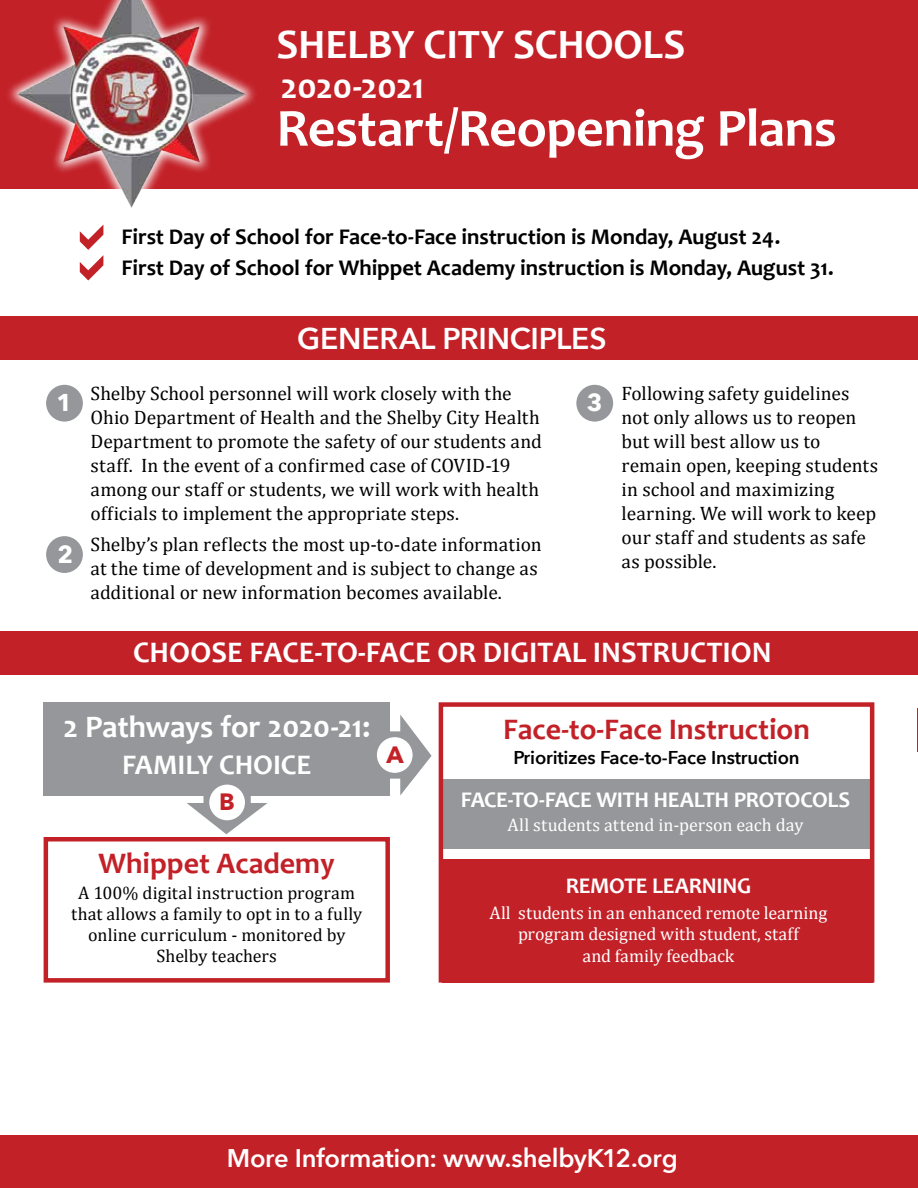
<style>
.page{position:relative;width:918px;height:1188px;background:#fff}
.page>*{position:absolute;margin:0;border:0;box-sizing:border-box;transform-origin:0 0}
.t1{font:700 54px "Candara";letter-spacing:-.01em;color:#fff}
.t2{font:700 42px "Candara";letter-spacing:-.005em;color:#fff}
.t3{font:700 36px "Candara";letter-spacing:-.015em;color:#fff}
.t4{font:700 31.5px "Candara";letter-spacing:-.01em;color:#fff}
.t5{font:700 30px "Candara";color:#fff}
.t6{font:700 30px "Candara";color:#c32128}
.t7{font:600 30px "Avenir Next";letter-spacing:-.01em;color:#fff}
.t8{font:700 28.5px "Candara";letter-spacing:-.005em;color:#fff}
.t9{font:600 25.5px "Avenir Next";letter-spacing:-.01em;color:#fff}
.t10{font:700 24.3px "Avenir Next";color:#fff}
.t11{font:700 23.55px "Avenir Next";color:#c32128}
.t12{font:700 22.5px/30.8px "Candara";letter-spacing:-.005em;color:#000}
.t13{font:700 22.5px "Candara";letter-spacing:-.015em;color:#fff}
.t14{font:19.5px/24px "Cambria";color:#000}
.t15{font:600 18.6px "Avenir Next";letter-spacing:-.01em;color:#000}
.t16{font:18px/21.6px "Cambria";letter-spacing:-.005em;color:#fff;text-align:center}
.t17{font:18px/21px "Cambria";letter-spacing:.01em;color:#000;text-align:center}
</style>
<div class="page">
<div style="left:0;top:1135px;width:918px;height:53px;background:#c32128"></div>
<div style="left:0;top:316px;width:918px;height:44px;background:#c32128"></div>
<div style="left:46px;top:385px;width:37px;height:37px;background:#95979a;border-radius:50%"></div>
<div style="left:46px;top:536px;width:37px;height:37px;background:#95979a;border-radius:50%"></div>
<div style="left:576px;top:385px;width:37px;height:37px;background:#95979a;border-radius:50%"></div>
<div style="left:44px;top:702px;width:346px;height:94px;background:#95979a"></div>
<div style="left:442px;top:779px;width:431px;height:70px;background:#95979a"></div>
<div style="left:442px;top:859px;width:431px;height:22px;background:#c32128"></div>
<div style="left:442px;top:881px;width:431px;height:102px;background:#c32128"></div>
<div style="left:439px;top:702px;width:435px;height:281px;border:4px solid #c32128"></div>
<div style="left:44px;top:837px;width:346px;height:146px;border:4px solid #c32128"></div>
<div style="left:0;top:0;width:918px;height:189px;background:#c32128"></div>
<svg style="left:187px;top:784px;width:81px;height:50px"></svg>
<div style="left:209px;top:785px;width:36px;height:35px;background:#fff;border-radius:50%"></div>
<svg style="left:387px;top:715px;width:45px;height:81px"></svg>
<div style="left:377px;top:737px;width:36px;height:36px;background:#fff;border-radius:50%"></div>
<hr style="left:917px;top:708px;width:1px;height:44px;background:#c32128">
<div style="left:0;top:631px;width:918px;height:44px;background:#c32128"></div>
<svg style="left:8px;top:83px;width:247px;height:125px"></svg>
<img style="left:17px;top:0;width:229px;height:207px">
<h2 class="t2" style="left:276px;top:18px;width:410px">SHELBY CITY SCHOOLS</h2>
<h3 class="t3" style="left:281px;top:63px;width:145px">2020-2021</h3>
<h1 class="t1" style="left:276px;top:94px;width:562px">Restart/Reopening Plans</h1>
<p class="t12" style="left:122px;top:221px;width:714px">First Day of School for Face-to-Face instruction is Monday, August 24.<br>First Day of School for Whippet Academy instruction is Monday, August 31.</p>
<p class="t10" style="left:57px;top:382px;width:17px">1</p>
<p class="t10" style="left:58px;top:533px;width:17px">2</p>
<h3 class="t7" style="left:297px;top:312px;width:311px">GENERAL PRINCIPLES</h3>
<p class="t14" style="left:91px;top:381px;width:453px">Shelby School personnel will work closely with the Ohio Department of Health and the Shelby City Health Department to promote the safety of our students and staff. In the event of a confirmed case of COVID-19 among our staff or students, we will work with health officials to implement the appropriate steps.</p>
<p class="t14" style="left:91px;top:532px;width:452px">Shelby’s plan reflects the most up-to-date information at the time of development and is subject to change as additional or new information becomes available.</p>
<p class="t10" style="left:587px;top:382px;width:17px">3</p>
<p class="t14" style="left:622px;top:381px;width:258px">Following safety guidelines not only allows us to reopen but will best allow us to remain open, keeping students in school and maximizing learning. We will work to keep our staff and students as safe as possible.</p>
<h3 class="t5" style="left:133px;top:633px;width:640px">CHOOSE FACE-TO-FACE OR DIGITAL INSTRUCTION</h3>
<h3 class="t4" style="left:63px;top:707px;width:309px">2 Pathways for 2020-21:</h3>
<h3 class="t8" style="left:122px;top:747px;width:191px">FAMILY CHOICE</h3>
<p class="t15" style="left:513px;top:742px;width:288px">Prioritizes Face-to-Face Instruction</p>
<h3 class="t6" style="left:503px;top:710px;width:308px">Face-to-Face Instruction</h3>
<p class="t11" style="left:386px;top:734px;width:19px">A</p>
<p class="t11" style="left:219px;top:782px;width:17px">B</p>
<h3 class="t6" style="left:99px;top:845px;width:238px">Whippet Academy</h3>
<p class="t17" style="left:71px;top:883px;width:293px">A 100% digital instruction program that allows a family to opt in to a fully online curriculum - monitored by<br>Shelby teachers</p>
<p class="t13" style="left:461px;top:786px;width:391px">FACE-TO-FACE WITH HEALTH PROTOCOLS</p>
<p class="t16" style="left:508px;top:814px;width:298px">All students attend in-person each day</p>
<p class="t13" style="left:566px;top:871px;width:187px">REMOTE LEARNING</p>
<p class="t16" style="left:489px;top:902px;width:339px">All students in an enhanced remote learning program designed with student, staff<br>and family feedback</p>
<h3 class="t9" style="left:227px;top:1136px;width:453px">More Information: www.shelbyK12.org</h3>
</div>
